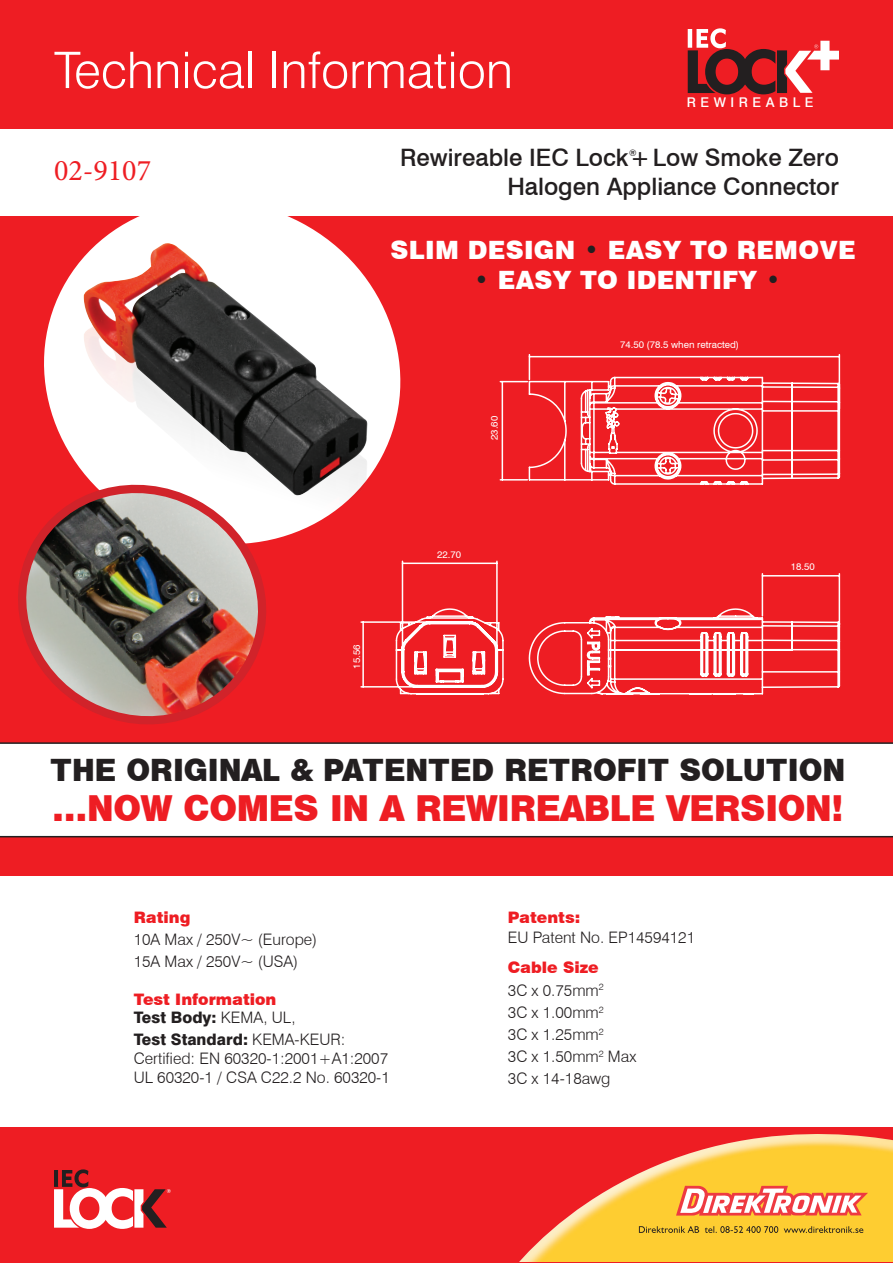
<style>
.page{position:relative;width:893px;height:1263px;background:#ee1d23}
.page>*{position:absolute;margin:0;border:0;box-sizing:border-box;transform-origin:0 0}
.t1{font:300 50.4px "Swiss 721 BT";color:#fff}
.t2{font:33px "Swiss 721 BT Black No 2";letter-spacing:-.01em;color:#ee1d23}
.t3{font:30px "Minion Pro";color:#ee1d23}
.t4{font:28.35px "Swiss 721 BT Black No 2";color:#231f20}
.t5{font:900 25.2px "Swiss 721 BT";letter-spacing:.01em;color:#fff}
.t6{font:500 24px "Swiss 721 BT";color:#231f20}
.t7{font:300 15.9px/22.2px "Swiss 721 BT";color:#231f20}
.t8{font:900 15.9px/18.1px "Swiss 721 BT";color:#ee1d23}
.t9{font:500 13.35px "Swiss 721 BT";letter-spacing:.34em;color:#fff}
.t10{font:9.75px "Swiss 721 BT";color:#fff}
.t11{font:500 9px "Swiss 721 BT";color:#231f20}
.s1{color:#231f20}
.s2{font-weight:800;color:#231f20}
.s3{font-weight:300;color:#231f20}
.s4{font-weight:800}
.s5{font-weight:900;color:#ee1d23}
</style>
<div class="page">
<div style="left:0;top:876px;width:893px;height:251px;background:#fff"></div>
<div style="left:0;top:129px;width:893px;height:87px;background:#fff"></div>
<svg style="left:44px;top:216px;width:357px;height:261px;fill:#fff"></svg>
<img style="left:18px;top:461px;width:260px;height:264px">
<svg style="left:499px;top:354px;width:342px;height:341px"></svg>
<svg style="left:360px;top:560px;width:145px;height:135px"></svg>
<img style="left:83px;top:500px;width:265px;height:38px">
<img style="left:83px;top:243px;width:286px;height:257px">
<div style="left:0;top:742px;width:893px;height:95px;background:#fff"></div>
<svg style="left:54px;top:1169px;width:117px;height:60px"></svg>
<svg style="left:688px;top:28px;width:151px;height:66px"></svg>
<img style="left:520px;top:1134px;width:373px;height:127px">
<svg style="left:676px;top:1186px;width:192px;height:30px;background:#f7a480"></svg>
<svg style="left:639px;top:1226px;width:224px;height:7px;background:#c19c2c"></svg>
<h1 class="t1" style="left:54px;top:40px;width:460px">Technical Information</h1>
<p class="t9" style="left:687px;top:95px;width:128px">REWIREABLE</p>
<h3 class="t3" style="left:54px;top:151px;width:99px">02-9107</h3>
<h3 class="t6" style="left:400px;top:143px;width:440px">Rewireable IEC Lock+ Low Smoke Zero</h3>
<p class="t11" style="left:629px;top:147px;width:9px">®</p>
<h3 class="t6" style="left:507px;top:172px;width:333px">Halogen Appliance Connector</h3>
<h3 class="t5" style="left:391px;top:235px;width:467px">SLIM DESIGN <span class="s1">•</span> EASY TO REMOVE</h3>
<h3 class="t5" style="left:474px;top:265px;width:308px"><span class="s1">•</span> EASY TO IDENTIFY <span class="s1">•</span></h3>
<p class="t10" style="left:488px;top:440px;width:25px;rotate:-90deg">23.60</p>
<p class="t10" style="left:620px;top:338px;width:121px">74.50 (78.5 when retracted)</p>
<p class="t10" style="left:350px;top:669px;width:25px;rotate:-90deg">15.56</p>
<p class="t10" style="left:437px;top:548px;width:25px">22.70</p>
<p class="t10" style="left:791px;top:560px;width:25px">18.50</p>
<h3 class="t4" style="left:50px;top:751px;width:797px">THE ORIGINAL &amp; PATENTED RETROFIT SOLUTION</h3>
<h2 class="t2" style="left:52px;top:786px;width:793px">...NOW COMES IN A REWIREABLE VERSION!</h2>
<p class="t8" style="left:134px;top:908px;width:58px">Rating</p>
<p class="t7" style="left:134px;top:929px;width:185px;line-height:21.5px">10A Max / 250V~ (Europe)<br>15A Max / 250V~ (USA)</p>
<p class="t8" style="left:134px;top:990px;width:164px">Test Information<br><span class="s2">Test Body:</span> <span class="s3">KEMA, UL,</span></p>
<p class="t7" style="left:134px;top:1030px;width:258px;line-height:19px"><span class="s4">Test Standard:</span> KEMA-KEUR:<br>Certified: EN 60320-1:2001+A1:2007<br>UL 60320-1 / CSA C22.2 No. 60320-1</p>
<p class="t8" style="left:508px;top:908px;width:74px">Patents:</p>
<p class="t7" style="left:508px;top:926px;width:189px">EU Patent No. EP14594121</p>
<p class="t7" style="left:508px;top:956px;width:130px"><span class="s5">Cable Size<br></span>3C x 0.75mm<sup>2<br></sup>3C x 1.00mm<sup>2<br></sup>3C x 1.25mm<sup>2<br></sup>3C x 1.50mm<sup>2</sup> Max<br>3C x 14-18awg</p>
</div>
